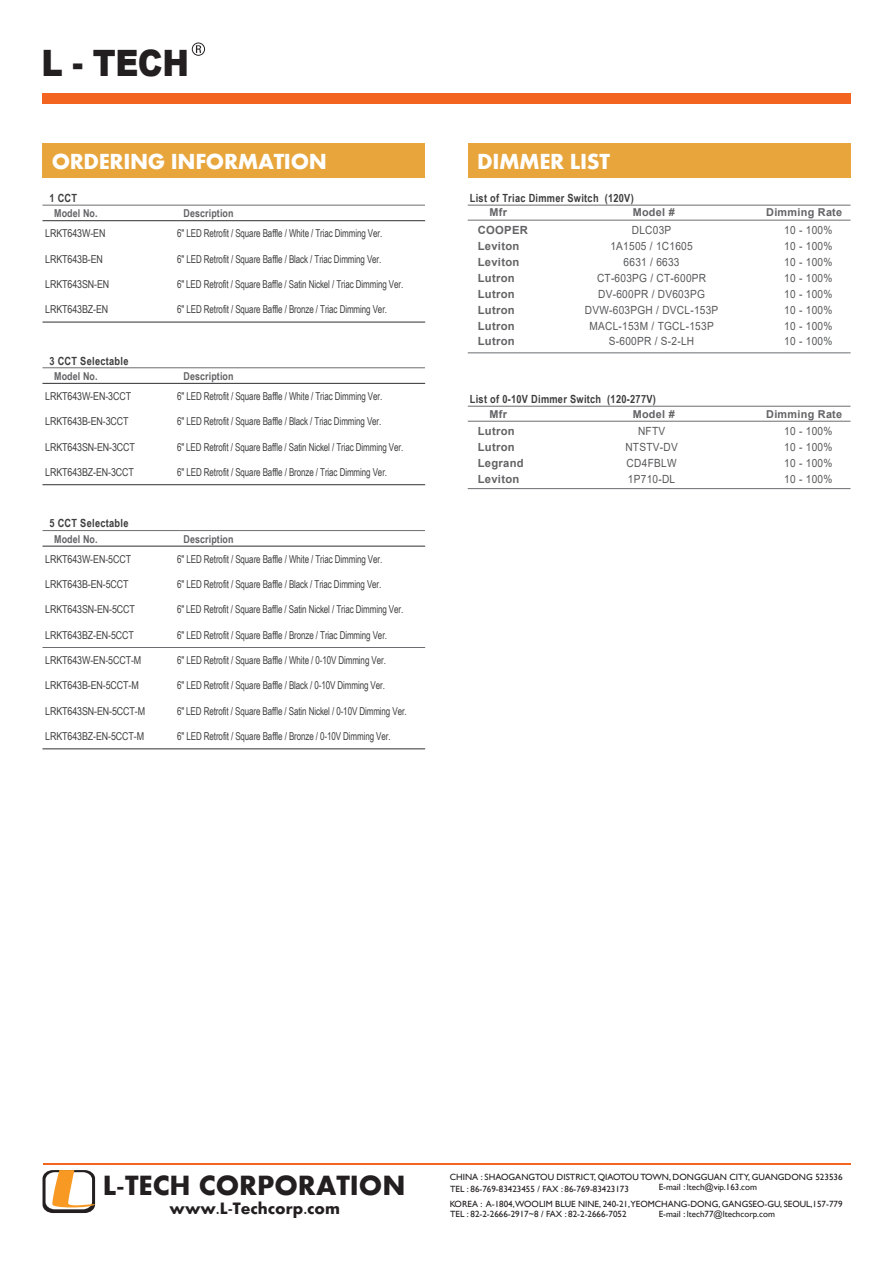
<style>
.page{position:relative;width:893px;height:1263px;background:#fff}
.page>*{position:absolute;margin:0;border:0;box-sizing:border-box;transform-origin:0 0}
.t1{font:900 36.3px "Arial";color:#231f20;scale:.88 1}
.t2{font:700 28.8px "Aharoni";color:#231f20}
.t3{font:700 22.5px "Aharoni";letter-spacing:-.015em;color:#fff}
.t4{font:700 16.95px "Aharoni";color:#231f20}
.t5{font:11.25px "Arial";letter-spacing:.025em;color:#57585a;scale:.9 1}
.t6{font:700 11.25px "Arial Narrow";letter-spacing:.025em;color:#3e3e3f}
.t7{font:700 11.25px "Arial";letter-spacing:.025em;color:#636366}
.t8{font:10.8px "Arial Narrow";letter-spacing:-.01em;color:#3e3e3f;scale:.9 1}
.t9{font:10.8px "Arial Narrow";letter-spacing:-.01em;color:#3e3e3f}
.t10{font:700 10.8px "Arial Narrow";letter-spacing:.01em;color:#636366}
.t11{font:700 10.8px "Arial";letter-spacing:.025em;color:#636366}
.t12{font:9px "Gill Sans";color:#231f20}
</style>
<div class="page">
<div style="left:42px;top:143px;width:383px;height:34px;background:#e7a53c"></div>
<div style="left:468px;top:143px;width:382px;height:34px;background:#e7a53c"></div>
<hr style="left:468px;top:220px;width:382px;height:1px;background:#6c6d70">
<hr style="left:468px;top:353px;width:382px;height:1px;background:#6c6d70">
<hr style="left:468px;top:205px;width:382px;height:1px;background:#6c6d70">
<hr style="left:468px;top:406px;width:382px;height:1px;background:#6c6d70">
<hr style="left:468px;top:421px;width:382px;height:1px;background:#6c6d70">
<hr style="left:468px;top:488px;width:382px;height:1px;background:#6c6d70">
<div style="left:42px;top:93px;width:808px;height:11px;background:#f36421"></div>
<svg style="left:192px;top:43px;width:13px;height:13px"></svg>
<hr style="left:43px;top:1163px;width:807px;height:2px;background:#f36421">
<svg style="left:43px;top:1170px;width:53px;height:43px"></svg>
<hr style="left:42px;top:205px;width:383px;height:1px;background:#6c6d70">
<hr style="left:42px;top:220px;width:383px;height:1px;background:#312f30">
<hr style="left:42px;top:322px;width:383px;height:1px;background:#312f30">
<hr style="left:42px;top:367px;width:383px;height:1px;background:#6c6d70">
<hr style="left:42px;top:383px;width:383px;height:1px;background:#312f30">
<hr style="left:42px;top:484px;width:383px;height:1px;background:#312f30">
<hr style="left:42px;top:530px;width:383px;height:1px;background:#6c6d70">
<hr style="left:42px;top:546px;width:383px;height:1px;background:#312f30">
<hr style="left:42px;top:647px;width:383px;height:1px;background:#6c6d70">
<hr style="left:42px;top:749px;width:383px;height:1px;background:#312f30">
<h1 class="t1" style="left:41px;top:36px;width:169px">L - TECH</h1>
<h3 class="t3" style="left:52px;top:153px;width:277px">ORDERING INFORMATION</h3>
<p class="t6" style="left:49px;top:190px;width:29px">1 CCT</p>
<p class="t10" style="left:54px;top:205px;width:45px">Model No.</p>
<p class="t10" style="left:183px;top:205px;width:52px">Description</p>
<p class="t9" style="left:45px;top:226px;width:62px">LRKT643W-EN</p>
<p class="t8" style="left:177px;top:226px;width:229px">6" LED Retrofit / Square Baffle / White / Triac Dimming Ver.</p>
<p class="t9" style="left:45px;top:251px;width:59px">LRKT643B-EN</p>
<p class="t8" style="left:177px;top:251px;width:228px">6" LED Retrofit / Square Baffle / Black / Triac Dimming Ver.</p>
<p class="t9" style="left:45px;top:276px;width:66px">LRKT643SN-EN</p>
<p class="t8" style="left:177px;top:276px;width:253px">6" LED Retrofit / Square Baffle / Satin Nickel / Triac Dimming Ver.</p>
<p class="t9" style="left:45px;top:302px;width:65px">LRKT643BZ-EN</p>
<p class="t8" style="left:177px;top:302px;width:235px">6" LED Retrofit / Square Baffle / Bronze / Triac Dimming Ver.</p>
<p class="t6" style="left:49px;top:352px;width:81px">3 CCT Selectable</p>
<p class="t10" style="left:54px;top:368px;width:45px">Model No.</p>
<p class="t9" style="left:45px;top:388px;width:87px">LRKT643W-EN-3CCT</p>
<p class="t9" style="left:45px;top:414px;width:85px">LRKT643B-EN-3CCT</p>
<p class="t9" style="left:45px;top:439px;width:91px">LRKT643SN-EN-3CCT</p>
<p class="t9" style="left:45px;top:464px;width:90px">LRKT643BZ-EN-3CCT</p>
<p class="t6" style="left:49px;top:515px;width:81px">5 CCT Selectable</p>
<p class="t10" style="left:54px;top:531px;width:45px">Model No.</p>
<p class="t9" style="left:45px;top:551px;width:87px">LRKT643W-EN-5CCT</p>
<p class="t9" style="left:45px;top:576px;width:85px">LRKT643B-EN-5CCT</p>
<p class="t9" style="left:45px;top:602px;width:91px">LRKT643SN-EN-5CCT</p>
<p class="t9" style="left:45px;top:627px;width:90px">LRKT643BZ-EN-5CCT</p>
<p class="t9" style="left:45px;top:652px;width:98px">LRKT643W-EN-5CCT-M</p>
<p class="t9" style="left:45px;top:678px;width:95px">LRKT643B-EN-5CCT-M</p>
<p class="t9" style="left:45px;top:703px;width:101px">LRKT643SN-EN-5CCT-M</p>
<p class="t9" style="left:45px;top:728px;width:100px">LRKT643BZ-EN-5CCT-M</p>
<p class="t10" style="left:183px;top:368px;width:52px">Description</p>
<p class="t8" style="left:177px;top:388px;width:229px">6" LED Retrofit / Square Baffle / White / Triac Dimming Ver.</p>
<p class="t8" style="left:177px;top:414px;width:228px">6" LED Retrofit / Square Baffle / Black / Triac Dimming Ver.</p>
<p class="t8" style="left:177px;top:439px;width:253px">6" LED Retrofit / Square Baffle / Satin Nickel / Triac Dimming Ver.</p>
<p class="t8" style="left:177px;top:464px;width:235px">6" LED Retrofit / Square Baffle / Bronze / Triac Dimming Ver.</p>
<p class="t10" style="left:183px;top:531px;width:52px">Description</p>
<p class="t8" style="left:177px;top:551px;width:229px">6" LED Retrofit / Square Baffle / White / Triac Dimming Ver.</p>
<p class="t8" style="left:177px;top:576px;width:228px">6" LED Retrofit / Square Baffle / Black / Triac Dimming Ver.</p>
<p class="t8" style="left:177px;top:602px;width:253px">6" LED Retrofit / Square Baffle / Satin Nickel / Triac Dimming Ver.</p>
<p class="t8" style="left:177px;top:627px;width:235px">6" LED Retrofit / Square Baffle / Bronze / Triac Dimming Ver.</p>
<p class="t8" style="left:177px;top:652px;width:233px">6" LED Retrofit / Square Baffle / White / 0-10V Dimming Ver.</p>
<p class="t8" style="left:177px;top:678px;width:232px">6" LED Retrofit / Square Baffle / Black / 0-10V Dimming Ver.</p>
<p class="t8" style="left:177px;top:703px;width:257px">6" LED Retrofit / Square Baffle / Satin Nickel / 0-10V Dimming Ver.</p>
<p class="t8" style="left:177px;top:728px;width:239px">6" LED Retrofit / Square Baffle / Bronze / 0-10V Dimming Ver.</p>
<h3 class="t3" style="left:477px;top:153px;width:134px">DIMMER LIST</h3>
<p class="t11" style="left:489px;top:205px;width:19px">Mfr</p>
<p class="t11" style="left:633px;top:205px;width:44px">Model #</p>
<p class="t11" style="left:766px;top:205px;width:77px">Dimming Rate</p>
<p class="t6" style="left:470px;top:189px;width:165px">List of Triac Dimmer Switch (120V)</p>
<p class="t7" style="left:478px;top:223px;width:52px">COOPER</p>
<p class="t5" style="left:632px;top:223px;width:45px">DLC03P</p>
<p class="t5" style="left:784px;top:223px;width:55px">10 - 100%</p>
<p class="t7" style="left:478px;top:238px;width:43px">Leviton</p>
<p class="t5" style="left:610px;top:238px;width:93px">1A1505 / 1C1605</p>
<p class="t5" style="left:784px;top:238px;width:55px">10 - 100%</p>
<p class="t7" style="left:478px;top:254px;width:43px">Leviton</p>
<p class="t5" style="left:624px;top:254px;width:64px">6631 / 6633</p>
<p class="t5" style="left:784px;top:254px;width:55px">10 - 100%</p>
<p class="t7" style="left:478px;top:270px;width:39px">Lutron</p>
<p class="t5" style="left:597px;top:270px;width:123px">CT-603PG / CT-600PR</p>
<p class="t5" style="left:784px;top:270px;width:55px">10 - 100%</p>
<p class="t7" style="left:478px;top:286px;width:39px">Lutron</p>
<p class="t5" style="left:598px;top:286px;width:120px">DV-600PR / DV603PG</p>
<p class="t5" style="left:784px;top:286px;width:55px">10 - 100%</p>
<p class="t7" style="left:478px;top:302px;width:39px">Lutron</p>
<p class="t5" style="left:585px;top:302px;width:150px">DVW-603PGH / DVCL-153P</p>
<p class="t5" style="left:784px;top:302px;width:55px">10 - 100%</p>
<p class="t7" style="left:478px;top:318px;width:39px">Lutron</p>
<p class="t5" style="left:589px;top:318px;width:140px">MACL-153M / TGCL-153P</p>
<p class="t5" style="left:784px;top:318px;width:55px">10 - 100%</p>
<p class="t7" style="left:478px;top:334px;width:39px">Lutron</p>
<p class="t5" style="left:609px;top:334px;width:96px">S-600PR / S-2-LH</p>
<p class="t5" style="left:784px;top:334px;width:55px">10 - 100%</p>
<p class="t6" style="left:470px;top:390px;width:188px">List of 0-10V Dimmer Switch (120-277V)</p>
<p class="t11" style="left:489px;top:406px;width:19px">Mfr</p>
<p class="t11" style="left:633px;top:406px;width:44px">Model #</p>
<p class="t11" style="left:766px;top:406px;width:77px">Dimming Rate</p>
<p class="t7" style="left:478px;top:424px;width:39px">Lutron</p>
<p class="t5" style="left:638px;top:424px;width:32px">NFTV</p>
<p class="t5" style="left:784px;top:424px;width:55px">10 - 100%</p>
<p class="t7" style="left:478px;top:439px;width:39px">Lutron</p>
<p class="t5" style="left:625px;top:440px;width:60px">NTSTV-DV</p>
<p class="t5" style="left:784px;top:440px;width:55px">10 - 100%</p>
<p class="t7" style="left:478px;top:455px;width:48px">Legrand</p>
<p class="t5" style="left:627px;top:455px;width:57px">CD4FBLW</p>
<p class="t5" style="left:784px;top:455px;width:55px">10 - 100%</p>
<p class="t7" style="left:478px;top:471px;width:43px">Leviton</p>
<p class="t5" style="left:628px;top:471px;width:54px">1P710-DL</p>
<p class="t5" style="left:784px;top:471px;width:55px">10 - 100%</p>
<p class="t12" style="left:450px;top:1171px;width:394px">CHINA : SHAOGANGTOU DISTRICT, QIAOTOU TOWN, DONGGUAN CITY, GUANGDONG 523536</p>
<p class="t12" style="left:450px;top:1199px;width:394px">KOREA : A-1804,WOOLIM BLUE NINE, 240-21,YEOMCHANG-DONG, GANGSEO-GU, SEOUL,157-779</p>
<h2 class="t2" style="left:103px;top:1173px;width:304px">L-TECH CORPORATION</h2>
<h3 class="t4" style="left:170px;top:1202px;width:172px">www.L-Techcorp.com</h3>
<p class="t12" style="left:450px;top:1209px;width:178px">TEL : 82-2-2666-2917~8 / FAX : 82-2-2666-7052</p>
<p class="t12" style="left:659px;top:1182px;width:100px">E-mail : ltech@vip.163.com</p>
<p class="t12" style="left:659px;top:1209px;width:118px">E-mail : ltech77@ltechcorp.com</p>
<p class="t12" style="left:450px;top:1183px;width:180px">TEL : 86-769-83423455 / FAX : 86-769-83423173</p>
</div>
